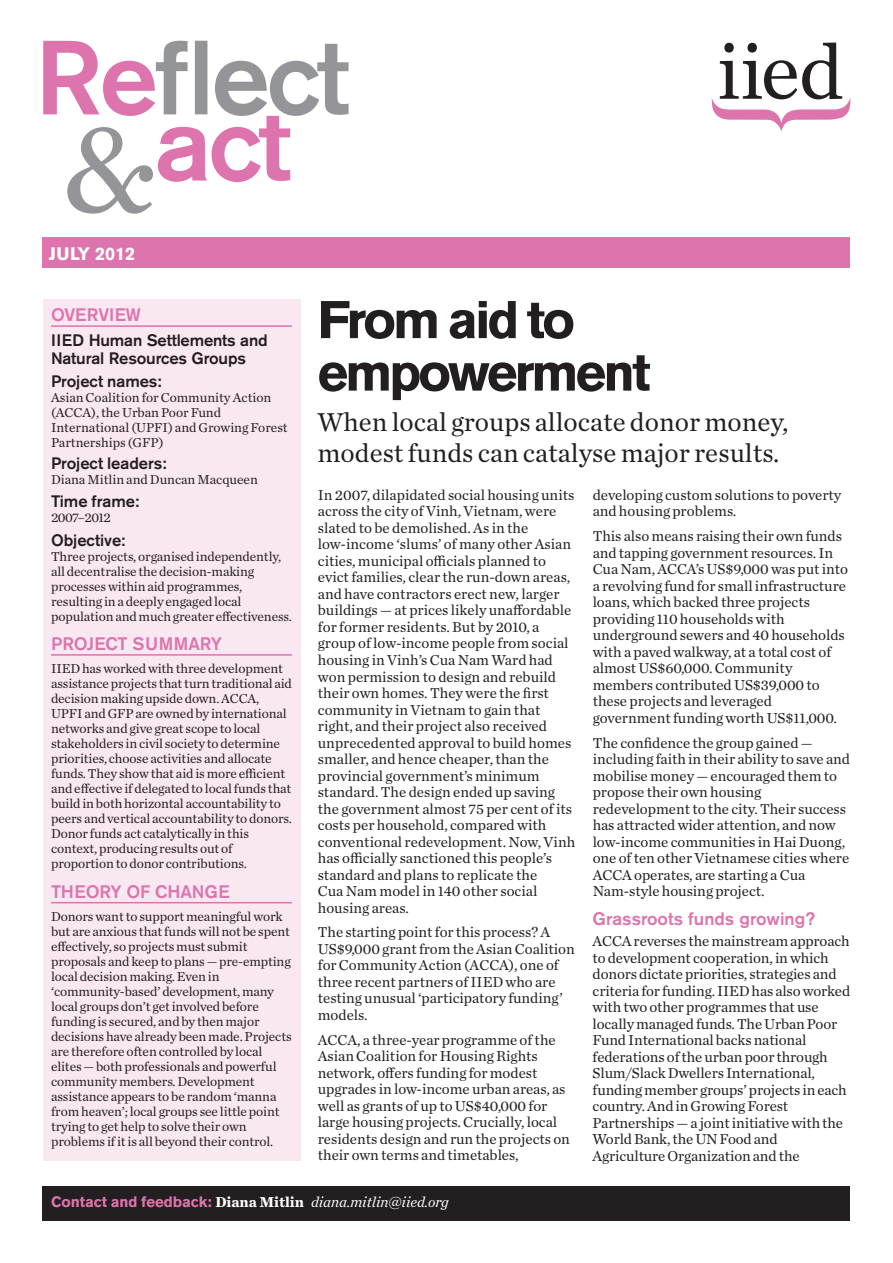
<style>
.page{position:relative;width:893px;height:1263px;background:#fff}
.page>*{position:absolute;margin:0;border:0;box-sizing:border-box;transform-origin:0 0}
.t1{font:700 52.5px/52.5px "Akzidenz Grotesk BE";letter-spacing:-.055em;color:#231f20}
.t2{font:27px/31.5px "Chronicle Text G1";color:#231f20}
.t3{font:500 18px "Akzidenz Grotesk BE";color:#dd74ae}
.t4{font:700 18px "Akzidenz Grotesk BE";letter-spacing:-.01em;color:#fff}
.t5{font:500 16.5px/18px "Akzidenz Grotesk BE";letter-spacing:-.01em;color:#231f20}
.t6{font:15px/16.5px "Chronicle Text G1";letter-spacing:-.005em;color:#231f20}
.t7{font:italic 15px "Chronicle Text G1";letter-spacing:-.005em;color:#fff}
.t8{font:13.5px/15px "Chronicle Text G1";letter-spacing:-.01em;color:#231f20}
.t9{font:13.5px "Chronicle Text G1";letter-spacing:-.04em;color:#231f20}
.s1{font-family:"Akzidenz Grotesk BE";font-weight:700;font-style:normal;color:#dd74ae}
.s2{font-weight:700;font-style:normal}
</style>
<div class="page">
<div style="left:43px;top:299px;width:257px;height:862px;background:#f9e7f1"></div>
<hr style="left:51px;top:325px;width:241px;height:2px;background:#dd74ae">
<hr style="left:51px;top:654px;width:241px;height:2px;background:#dd74ae">
<hr style="left:51px;top:902px;width:241px;height:1px;background:#dd74ae">
<svg style="left:712px;top:43px;width:138px;height:88px"></svg>
<div style="left:43px;top:1186px;width:807px;height:34px;background:#231f20"></div>
<svg style="left:43px;top:41px;width:306px;height:173px"></svg>
<div style="left:43px;top:238px;width:807px;height:30px;background:#dd74ae"></div>
<p class="t4" style="left:49px;top:243px;width:88px">JULY 2012</p>
<p class="t3" style="left:51px;top:304px;width:91px">OVERVIEW</p>
<p class="t5" style="left:51px;top:331px;width:218px">IIED Human Settlements and<br>Natural Resources Groups</p>
<p class="t5" style="left:51px;top:371px;width:112px">Project names:</p>
<p class="t8" style="left:51px;top:389px;width:238px">Asian Coalition for Community Action (ACCA), the Urban Poor Fund<br>International (UPFI) and Growing Forest<br>Partnerships (GFP)</p>
<p class="t5" style="left:51px;top:454px;width:117px">Project leaders:</p>
<p class="t8" style="left:51px;top:471px;width:208px">Diana Mitlin and Duncan Macqueen</p>
<p class="t5" style="left:51px;top:491px;width:90px">Time frame:</p>
<p class="t9" style="left:51px;top:507px;width:61px">2007–2012</p>
<p class="t5" style="left:51px;top:530px;width:76px">Objective:</p>
<p class="t8" style="left:51px;top:548px;width:242px">Three projects, organised independently, all decentralise the decision-making processes within aid programmes, resulting in a deeply engaged local population and much greater effectiveness.</p>
<p class="t3" style="left:51px;top:632px;width:170px">Project summary</p>
<p class="t8" style="left:51px;top:661px;width:242px">IIED has worked with three development assistance projects that turn traditional aid decision making upside down. ACCA, UPFI and GFP are owned by international networks and give great scope to local stakeholders in civil society to determine priorities, choose activities and allocate funds. They show that aid is more efficient and effective if delegated to local funds that build in both horizontal accountability to peers and vertical accountability to donors.<br>Donor funds act catalytically in this context, producing results out of proportion to donor contributions.</p>
<p class="t3" style="left:51px;top:880px;width:23px">Theor</p>
<p class="t3" style="left:111px;top:880px;width:95px">y of change</p>
<p class="t8" style="left:51px;top:908px;width:242px">Donors want to support meaningful work but are anxious that funds will not be spent effectively, so projects must submit proposals and keep to plans — pre-empting local decision making. Even in ‘community-based’ development, many local groups don’t get involved before funding is secured, and by then major decisions have already been made. Projects are therefore often controlled by local elites — both professionals and powerful community members. Development assistance appears to be random ‘manna from heaven’; local groups see little point trying to get help to solve their own problems if it is all beyond their control.</p>
<h1 class="t1" style="left:317px;top:294px;width:335px">From aid to empowerment</h1>
<h2 class="t2" style="left:317px;top:404px;width:472px">When local groups allocate donor money, modest funds can catalyse major results.</h2>
<p class="t6" style="left:318px;top:486px;width:259px">In 2007, dilapidated social housing units across the city of Vinh, Vietnam, were slated to be demolished. As in the low-income ‘slums’ of many other Asian cities, municipal officials planned to evict families, clear the run-down areas, and have contractors erect new, larger buildings — at prices likely unaffordable for former residents. But by 2010, a group of low-income people from social housing in Vinh’s Cua Nam Ward had won permission to design and rebuild their own homes. They were the first community in Vietnam to gain that right, and their project also received unprecedented approval to build homes smaller, and hence cheaper, than the provincial government’s minimum standard. The design ended up saving the government almost 75 per cent of its costs per household, compared with conventional redevelopment. Now, Vinh has officially sanctioned this people’s standard and plans to replicate the<br>Cua Nam model in 140 other social housing areas.</p>
<p class="t6" style="left:318px;top:923px;width:258px">The starting point for this process? A US$9,000 grant from the Asian Coalition for Community Action (ACCA), one of three recent partners of IIED who are testing unusual ‘participatory funding’ models.</p>
<p class="t6" style="left:318px;top:1030px;width:254px">ACCA, a three-year programme of the Asian Coalition for Housing Rights network, offers funding for modest upgrades in low-income urban areas, as well as grants of up to US$40,000 for large housing projects. Crucially, local residents design and run the projects on their own terms and timetables,</p>
<p class="t6" style="left:593px;top:486px;width:250px">developing custom solutions to poverty and housing problems.</p>
<p class="t6" style="left:593px;top:527px;width:257px">This also means raising their own funds and tapping government resources. In Cua Nam, ACCA’s US$9,000 was put into a revolving fund for small infrastructure loans, which backed three projects providing 110 households with underground sewers and 40 households with a paved walkway, at a total cost of almost US$60,000. Community members contributed US$39,000 to these projects and leveraged government funding worth US$11,000.</p>
<p class="t6" style="left:593px;top:733px;width:259px">The confidence the group gained — including faith in their ability to save and mobilise money — encouraged them to propose their own housing redevelopment to the city. Their success has attracted wider attention, and now low-income communities in Hai Duong, one of ten other Vietnamese cities where ACCA operates, are starting a Cua Nam-style housing project.</p>
<p class="t3" style="left:593px;top:908px;width:224px">Grassroots funds growing?</p>
<p class="t6" style="left:593px;top:932px;width:259px">ACCA reverses the mainstream approach to development cooperation, in which donors dictate priorities, strategies and criteria for funding. IIED has also worked with two other programmes that use locally managed funds. The Urban Poor Fund International backs national federations of the urban poor through Slum/Slack Dwellers International, funding member groups’ projects in each country. And in Growing Forest Partnerships — a joint initiative with the World Bank, the UN Food and Agriculture Organization and the</p>
<p class="t7" style="left:51px;top:1190px;width:399px"><span class="s1">Contact and feedback:</span> <span class="s2">Diana Mitlin</span> diana.mitlin@iied.org</p>
</div>
